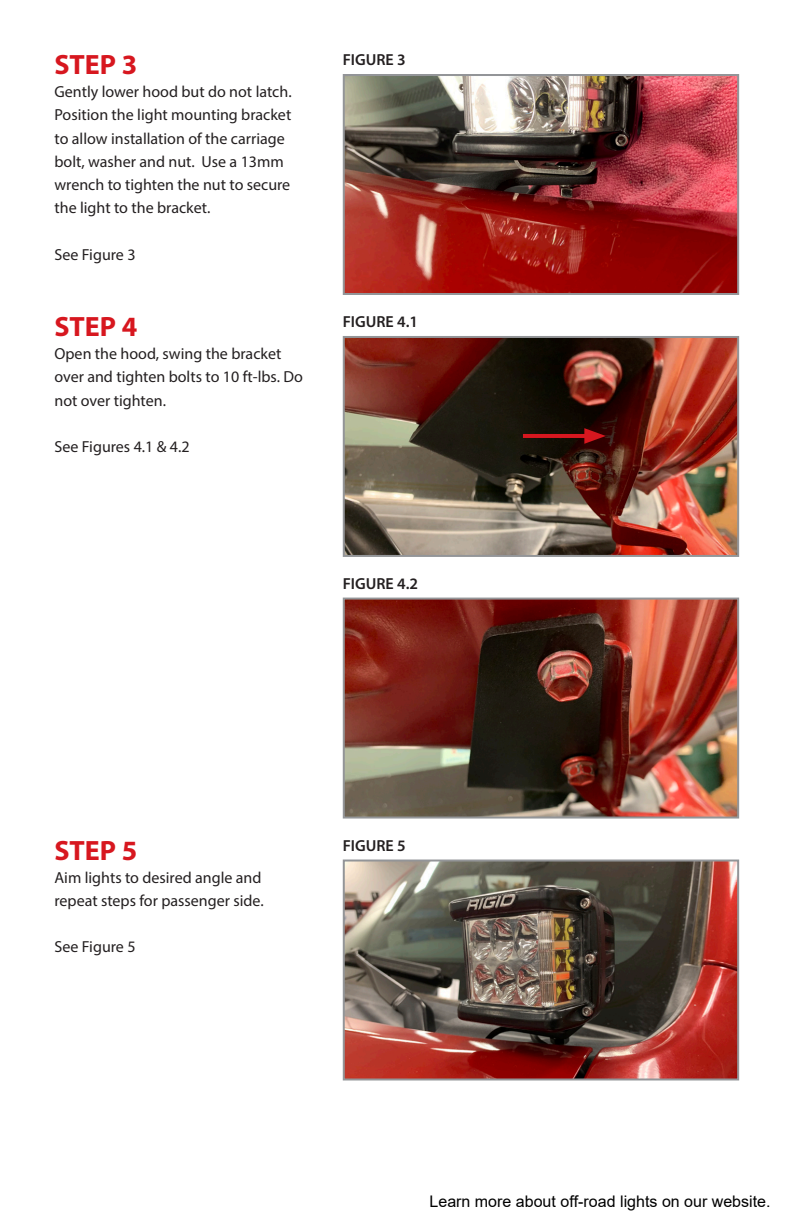
<style>
.page{position:relative;width:793px;height:1224px;background:#fff}
.page>*{position:absolute;margin:0;border:0;box-sizing:border-box;transform-origin:0 0}
.t1{font:700 28px "Myriad Pro";color:#d7171f}
.t2{font:16px/23.2px "Myriad Pro";color:#231f20}
.t3{font:16px "Arial";color:#000}
.t4{font:600 16px "Myriad Pro";color:#231f20}
.s1{font-style:inherit}
</style>
<div class="page">
<img style="left:345px;top:77px;width:390px;height:215px">
<div style="left:342px;top:74px;width:396px;height:221px;border:2px solid #939598"></div>
<img style="left:345px;top:339px;width:390px;height:215px">
<div style="left:342px;top:336px;width:396px;height:221px;border:2px solid #939598"></div>
<img style="left:345px;top:862px;width:390px;height:215px">
<div style="left:342px;top:859px;width:396px;height:221px;border:2px solid #939598"></div>
<img style="left:345px;top:600px;width:390px;height:215px">
<div style="left:342px;top:597px;width:396px;height:221px;border:2px solid #939598"></div>
<hr style="left:522px;top:434px;width:69px;height:4px;background:#d7171f">
<svg style="left:584px;top:428px;width:21px;height:16px"></svg>
<h1 class="t1" style="left:54px;top:46px;width:84px">STEP 3</h1>
<p class="t2" style="left:54px;top:80px;width:238px">Gently lower hood but do not latch.<br>Position the light mounting bracket to allow installation of the carriage bolt, washer and nut. Use a 13mm wrench to tighten the nut to secure the light to the bracket.</p>
<p class="t2" style="left:54px;top:242px;width:82px">See Figure 3</p>
<h1 class="t1" style="left:54px;top:308px;width:84px">STEP 4</h1>
<p class="t2" style="left:54px;top:342px;width:250px">Open the hood, swing the bracket over and tighten bolts to 10 ft-lbs. Do not over tighten.</p>
<p class="t2" style="left:54px;top:435px;width:137px">See Figures 4.1 &amp; 4.2</p>
<p class="t4" style="left:342px;top:50px;width:64px">FIGURE 3</p>
<p class="t4" style="left:342px;top:312px;width:77px">FIGURE 4.1</p>
<p class="t4" style="left:342px;top:573px;width:77px">FIGURE 4.2</p>
<h1 class="t1" style="left:54px;top:831px;width:84px">STEP 5</h1>
<p class="t2" style="left:54px;top:865px;width:211px">Aim lights to desired angle and repeat steps for passenger side.</p>
<p class="t2" style="left:54px;top:935px;width:82px">See Figure 5</p>
<p class="t4" style="left:342px;top:835px;width:64px">FIGURE 5</p>
<p class="t3" style="left:429px;top:1190px;width:342px">Learn more about <span class="s1">off-road lights</span> on our website.</p>
</div>
